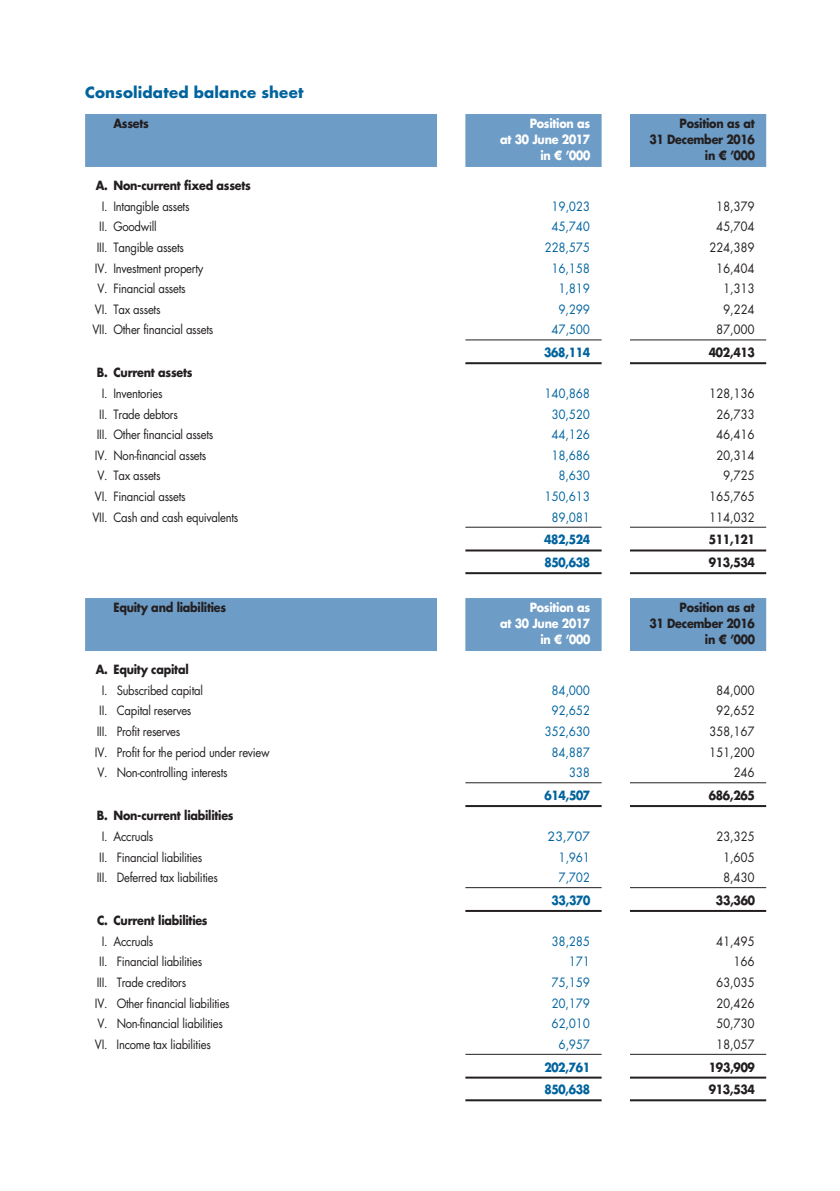
<style>
.page{position:relative;width:840px;height:1191px;background:#fff}
.page>*{position:absolute;margin:0;border:0;box-sizing:border-box;transform-origin:0 0}
.t1{font:700 17px "Fi Futura";letter-spacing:.01em;color:#00639e}
.t2{font:14px "Fi Futura";letter-spacing:-.02em;color:#231f20;scale:.9 1}
.t3{font:700 14px/16px "Fi Futura";letter-spacing:-.02em;color:#231f20;text-align:right;scale:.9 1}
.t4{font:14px "Fi Futura";letter-spacing:-.02em;color:#00639e;scale:.9 1}
.t5{font:700 14px/16px "Fi Futura";letter-spacing:-.02em;color:#fff;text-align:right;scale:.9 1}
.t6{font:700 14px "Fi Futura";letter-spacing:-.02em;color:#00639e;scale:.9 1}
.t7{font:14px "Fi Futura";letter-spacing:-.02em;color:#00639e}
</style>
<div class="page">
<svg style="left:85px;top:114px;width:680px;height:53px;background:#79a4ca"></svg>
<hr style="left:465px;top:339px;width:136px;height:1px;background:#231f20">
<hr style="left:629px;top:339px;width:136px;height:1px;background:#231f20">
<hr style="left:465px;top:362px;width:136px;height:2px;background:#231f20">
<hr style="left:629px;top:362px;width:136px;height:2px;background:#231f20">
<hr style="left:465px;top:527px;width:136px;height:1px;background:#231f20">
<hr style="left:629px;top:527px;width:136px;height:1px;background:#231f20">
<hr style="left:465px;top:549px;width:136px;height:2px;background:#231f20">
<hr style="left:629px;top:549px;width:136px;height:2px;background:#231f20">
<hr style="left:465px;top:572px;width:136px;height:2px;background:#231f20">
<hr style="left:629px;top:572px;width:136px;height:2px;background:#231f20">
<svg style="left:85px;top:598px;width:680px;height:53px;background:#79a4ca"></svg>
<hr style="left:465px;top:782px;width:136px;height:1px;background:#231f20">
<hr style="left:629px;top:782px;width:136px;height:1px;background:#231f20">
<hr style="left:465px;top:805px;width:136px;height:2px;background:#231f20">
<hr style="left:629px;top:805px;width:136px;height:2px;background:#231f20">
<hr style="left:465px;top:887px;width:136px;height:1px;background:#231f20">
<hr style="left:629px;top:887px;width:136px;height:1px;background:#231f20">
<hr style="left:465px;top:910px;width:136px;height:2px;background:#231f20">
<hr style="left:629px;top:910px;width:136px;height:2px;background:#231f20">
<hr style="left:465px;top:1054px;width:136px;height:1px;background:#231f20">
<hr style="left:629px;top:1054px;width:136px;height:1px;background:#231f20">
<hr style="left:465px;top:1076px;width:136px;height:2px;background:#231f20">
<hr style="left:629px;top:1076px;width:136px;height:2px;background:#231f20">
<hr style="left:465px;top:1099px;width:136px;height:2px;background:#231f20">
<hr style="left:629px;top:1099px;width:136px;height:2px;background:#231f20">
<p class="t1" style="left:85px;top:82px;width:220px">Consolidated balance sheet</p>
<p class="t3" style="left:113px;top:115px;width:41px">Assets</p>
<p class="t5" style="left:500px;top:115px;width:101px">Position as<br>at 30 June 2017 in ¤ ’000</p>
<p class="t3" style="left:649px;top:115px;width:118px">Position as at<br>31 December 2016 in ¤ ’000</p>
<p class="t3" style="left:96px;top:177px;width:174px">A. Non-current fixed assets</p>
<p class="t2" style="left:102px;top:198px;width:99px">I. Intangible assets</p>
<p class="t4" style="left:551px;top:198px;width:44px">19,023</p>
<p class="t2" style="left:715px;top:198px;width:44px">18,379</p>
<p class="t2" style="left:99px;top:218px;width:65px">II. Goodwill</p>
<p class="t4" style="left:551px;top:218px;width:44px">45,740</p>
<p class="t2" style="left:715px;top:218px;width:44px">45,704</p>
<p class="t2" style="left:97px;top:239px;width:98px">III. Tangible assets</p>
<p class="t4" style="left:544px;top:239px;width:52px">228,575</p>
<p class="t2" style="left:708px;top:239px;width:52px">224,389</p>
<p class="t2" style="left:95px;top:259px;width:122px">IV. Investment property</p>
<p class="t4" style="left:551px;top:259px;width:44px">16,158</p>
<p class="t2" style="left:715px;top:259px;width:44px">16,404</p>
<p class="t2" style="left:97px;top:280px;width:100px">V. Financial assets</p>
<p class="t4" style="left:558px;top:280px;width:37px">1,819</p>
<p class="t2" style="left:722px;top:280px;width:37px">1,313</p>
<p class="t2" style="left:95px;top:301px;width:74px">VI. Tax assets</p>
<p class="t4" style="left:558px;top:301px;width:37px">9,299</p>
<p class="t2" style="left:722px;top:301px;width:37px">9,224</p>
<p class="t2" style="left:92px;top:321px;width:136px">VII. Other financial assets</p>
<p class="t4" style="left:551px;top:321px;width:44px">47,500</p>
<p class="t2" style="left:715px;top:321px;width:44px">87,000</p>
<p class="t6" style="left:544px;top:344px;width:53px">368,114</p>
<p class="t3" style="left:708px;top:344px;width:52px">402,413</p>
<p class="t3" style="left:97px;top:364px;width:108px">B. Current assets</p>
<p class="t2" style="left:102px;top:385px;width:69px">I. Inventories</p>
<p class="t4" style="left:544px;top:385px;width:52px">140,868</p>
<p class="t2" style="left:708px;top:385px;width:52px">128,136</p>
<p class="t2" style="left:99px;top:405px;width:89px">II. Trade debtors</p>
<p class="t4" style="left:551px;top:405px;width:44px">30,520</p>
<p class="t2" style="left:715px;top:405px;width:44px">26,733</p>
<p class="t2" style="left:97px;top:426px;width:131px">III. Other financial assets</p>
<p class="t4" style="left:551px;top:426px;width:44px">44,126</p>
<p class="t2" style="left:715px;top:426px;width:44px">46,416</p>
<p class="t2" style="left:95px;top:447px;width:125px">IV. Non-financial assets</p>
<p class="t4" style="left:551px;top:447px;width:44px">18,686</p>
<p class="t2" style="left:715px;top:447px;width:44px">20,314</p>
<p class="t2" style="left:97px;top:467px;width:72px">V. Tax assets</p>
<p class="t4" style="left:558px;top:467px;width:37px">8,630</p>
<p class="t2" style="left:722px;top:467px;width:37px">9,725</p>
<p class="t2" style="left:95px;top:488px;width:102px">VI. Financial assets</p>
<p class="t4" style="left:544px;top:488px;width:52px">150,613</p>
<p class="t2" style="left:708px;top:488px;width:52px">165,765</p>
<p class="t2" style="left:92px;top:508px;width:163px">VII. Cash and cash equivalents</p>
<p class="t4" style="left:551px;top:508px;width:44px">89,081</p>
<p class="t2" style="left:708px;top:508px;width:52px">114,032</p>
<p class="t6" style="left:544px;top:531px;width:53px">482,524</p>
<p class="t3" style="left:708px;top:531px;width:53px">511,121</p>
<p class="t6" style="left:544px;top:554px;width:52px">850,638</p>
<p class="t3" style="left:708px;top:554px;width:53px">913,534</p>
<p class="t3" style="left:113px;top:599px;width:127px">Equity and liabilities</p>
<p class="t5" style="left:500px;top:599px;width:101px">Position as<br>at 30 June 2017 in ¤ ’000</p>
<p class="t3" style="left:649px;top:599px;width:118px">Position as at<br>31 December 2016 in ¤ ’000</p>
<p class="t3" style="left:96px;top:661px;width:105px">A. Equity capital</p>
<p class="t2" style="left:102px;top:681px;width:114px">I. Subscribed capital</p>
<p class="t4" style="left:551px;top:681px;width:44px">84,000</p>
<p class="t2" style="left:715px;top:681px;width:44px">84,000</p>
<p class="t2" style="left:99px;top:702px;width:104px">II. Capital reserves</p>
<p class="t4" style="left:551px;top:702px;width:44px">92,652</p>
<p class="t2" style="left:715px;top:702px;width:44px">92,652</p>
<p class="t2" style="left:97px;top:723px;width:94px">III. Profit reserves</p>
<p class="t4" style="left:544px;top:723px;width:52px">352,630</p>
<p class="t2" style="left:708px;top:723px;width:52px">358,167</p>
<p class="t2" style="left:95px;top:743px;width:196px">IV. Profit for the period under review</p>
<p class="t4" style="left:551px;top:743px;width:44px">84,887</p>
<p class="t2" style="left:708px;top:743px;width:52px">151,200</p>
<p class="t2" style="left:97px;top:764px;width:146px">V. Non-controlling interests</p>
<p class="t4" style="left:568px;top:764px;width:25px">338</p>
<p class="t2" style="left:733px;top:764px;width:25px">246</p>
<p class="t6" style="left:544px;top:786px;width:52px">614,507</p>
<p class="t3" style="left:708px;top:787px;width:53px">686,265</p>
<p class="t3" style="left:97px;top:807px;width:153px">B. Non-current liabilities</p>
<p class="t2" style="left:102px;top:827px;width:59px">I. Accruals</p>
<p class="t7" style="left:547px;top:827px;width:44px">23,707</p>
<p class="t2" style="left:715px;top:827px;width:44px">23,325</p>
<p class="t2" style="left:99px;top:848px;width:116px">II. Financial liabilities</p>
<p class="t4" style="left:558px;top:848px;width:37px">1,961</p>
<p class="t2" style="left:722px;top:848px;width:37px">1,605</p>
<p class="t2" style="left:97px;top:869px;width:136px">III. Deferred tax liabilities</p>
<p class="t4" style="left:558px;top:869px;width:37px">7,702</p>
<p class="t2" style="left:722px;top:869px;width:37px">8,430</p>
<p class="t6" style="left:551px;top:891px;width:45px">33,370</p>
<p class="t3" style="left:715px;top:892px;width:45px">33,360</p>
<p class="t3" style="left:97px;top:912px;width:124px">C. Current liabilities</p>
<p class="t2" style="left:102px;top:932px;width:59px">I. Accruals</p>
<p class="t4" style="left:551px;top:932px;width:44px">38,285</p>
<p class="t2" style="left:715px;top:932px;width:44px">41,495</p>
<p class="t2" style="left:99px;top:953px;width:116px">II. Financial liabilities</p>
<p class="t4" style="left:568px;top:953px;width:25px">171</p>
<p class="t2" style="left:733px;top:953px;width:25px">166</p>
<p class="t2" style="left:97px;top:973px;width:101px">III. Trade creditors</p>
<p class="t4" style="left:551px;top:973px;width:44px">75,159</p>
<p class="t2" style="left:715px;top:973px;width:44px">63,035</p>
<p class="t2" style="left:95px;top:994px;width:151px">IV. Other financial liabilities</p>
<p class="t4" style="left:551px;top:994px;width:44px">20,179</p>
<p class="t2" style="left:715px;top:994px;width:44px">20,426</p>
<p class="t2" style="left:97px;top:1015px;width:141px">V. Non-financial liabilities</p>
<p class="t4" style="left:551px;top:1015px;width:44px">62,010</p>
<p class="t2" style="left:715px;top:1015px;width:44px">50,730</p>
<p class="t2" style="left:95px;top:1035px;width:130px">VI. Income tax liabilities</p>
<p class="t4" style="left:558px;top:1035px;width:37px">6,957</p>
<p class="t2" style="left:715px;top:1035px;width:44px">18,057</p>
<p class="t6" style="left:544px;top:1058px;width:52px">202,761</p>
<p class="t3" style="left:708px;top:1058px;width:52px">193,909</p>
<p class="t6" style="left:544px;top:1081px;width:52px">850,638</p>
<p class="t3" style="left:708px;top:1081px;width:53px">913,534</p>
</div>
